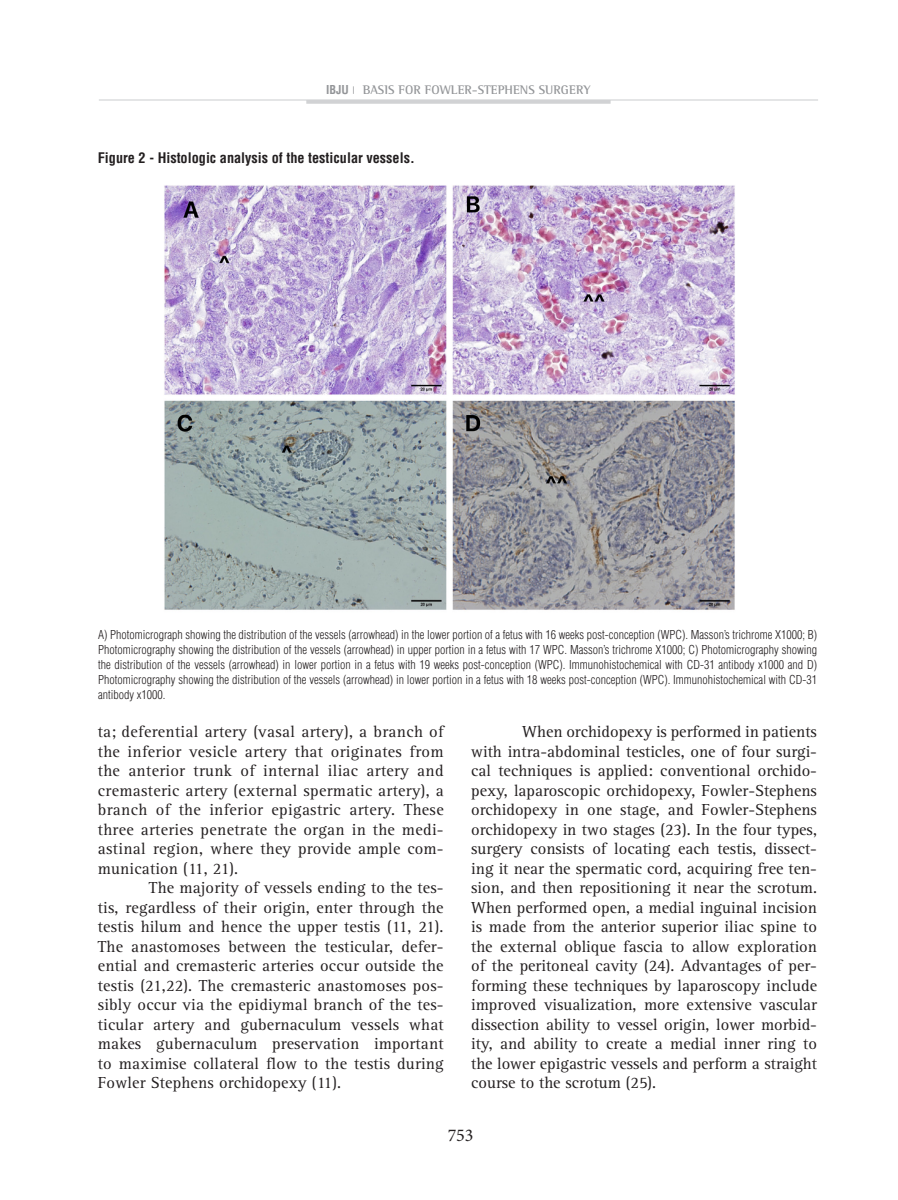
<style>
.page{position:relative;width:898px;height:1200px;background:#fff}
.page>*{position:absolute;margin:0;border:0;box-sizing:border-box;transform-origin:0 0}
.TITULO_PRINCIPAL{font:18px "Minion Pro";color:#231f20}
.t1{font:18px "Rotis Serif";color:#231f20}
.TEXTO_ARTIGO{font:16.5px/19.5px "Rotis Serif";letter-spacing:.01em;color:#231f20;text-align:justify}
.TITULO_TABELAS_E_FIG{font:700 condensed 14.25px "Helvetica";color:#231f20}
.t2{font:700 12.75px "Rotis Semi Serif";color:#939598}
.LEG_TABELAS_E_FIGURA{font:300 condensed 12px/15px "Helvetica";color:#231f20;text-align:justify}
.s1{font-family:"Helvetica";font-stretch:condensed;font-size:12px}
</style>
<div class="page">
<hr style="left:99px;top:99px;width:718px;height:2px;background:#dcdddf">
<hr style="left:306px;top:100px;width:304px;height:4px;background:#d1d2d4">
<img style="left:164px;top:185px;width:571px;height:425px">
<p class="t2" style="left:326px;top:82px;width:266px"><span class="s1">IBJU</span> <sup>|</sup> BASIS FOR FOWLER-STEPHENS SURGERY</p>
<p class="TITULO_TABELAS_E_FIG" style="left:98px;top:149px;width:318px">Figure 2 - Histologic analysis of the testicular vessels.</p>
<p class="LEG_TABELAS_E_FIGURA" style="left:98px;top:626px;width:720px">A) Photomicrograph showing the distribution of the vessels (arrowhead) in the lower portion of a fetus with 16 weeks post-conception (WPC). Masson’s trichrome X1000; B)<br>Photomicrography showing the distribution of the vessels (arrowhead) in upper portion in a fetus with 17 WPC. Masson’s trichrome X1000; C) Photomicrography showing the distribution of the vessels (arrowhead) in lower portion in a fetus with 19 weeks post-conception (WPC). Immunohistochemical with CD-31 antibody x1000 and D)<br>Photomicrography showing the distribution of the vessels (arrowhead) in lower portion in a fetus with 18 weeks post-conception (WPC). Immunohistochemical with CD-31 antibody x1000.</p>
<p class="TEXTO_ARTIGO" style="left:98px;top:722px;width:347px">ta; deferential artery (vasal artery), a branch of the inferior vesicle artery that originates from the anterior trunk of internal iliac artery and cremasteric artery (external spermatic artery), a branch of the inferior epigastric artery. These three arteries penetrate the organ in the medi&shy;astinal region, where they provide ample com&shy;munication (11, 21).</p>
<p class="TEXTO_ARTIGO" style="left:98px;top:878px;width:347px;text-indent:51px">The majority of vessels ending to the tes&shy;tis, regardless of their origin, enter through the testis hilum and hence the upper testis (11, 21).<br>The anastomoses between the testicular, defer&shy;ential and cremasteric arteries occur outside the testis (21,22). The cremasteric anastomoses pos&shy;sibly occur via the epidiymal branch of the tes&shy;ticular artery and gubernaculum vessels what makes gubernaculum preservation important to maximise collateral flow to the testis during Fowler Stephens orchidopexy (11).</p>
<p class="TEXTO_ARTIGO" style="left:471px;top:722px;width:347px;text-indent:51px">When orchidopexy is performed in patients with intra-abdominal testicles, one of four surgi&shy;cal techniques is applied: conventional orchido&shy;pexy, laparoscopic orchidopexy, Fowler-Stephens orchidopexy in one stage, and Fowler-Stephens orchidopexy in two stages (23). In the four types, surgery consists of locating each testis, dissect&shy;ing it near the spermatic cord, acquiring free ten&shy;sion, and then repositioning it near the scrotum.<br>When performed open, a medial inguinal incision is made from the anterior superior iliac spine to the external oblique fascia to allow exploration of the peritoneal cavity (24). Advantages of per&shy;forming these techniques by laparoscopy include improved visualization, more extensive vascular dissection ability to vessel origin, lower morbid&shy;ity, and ability to create a medial inner ring to the lower epigastric vessels and perform a straight course to the scrotum (25).</p>
<p class="t1" style="left:452px;top:1123px;width:11px">5</p>
<p class="TITULO_PRINCIPAL" style="left:448px;top:1123px;width:27px">753</p>
</div>
